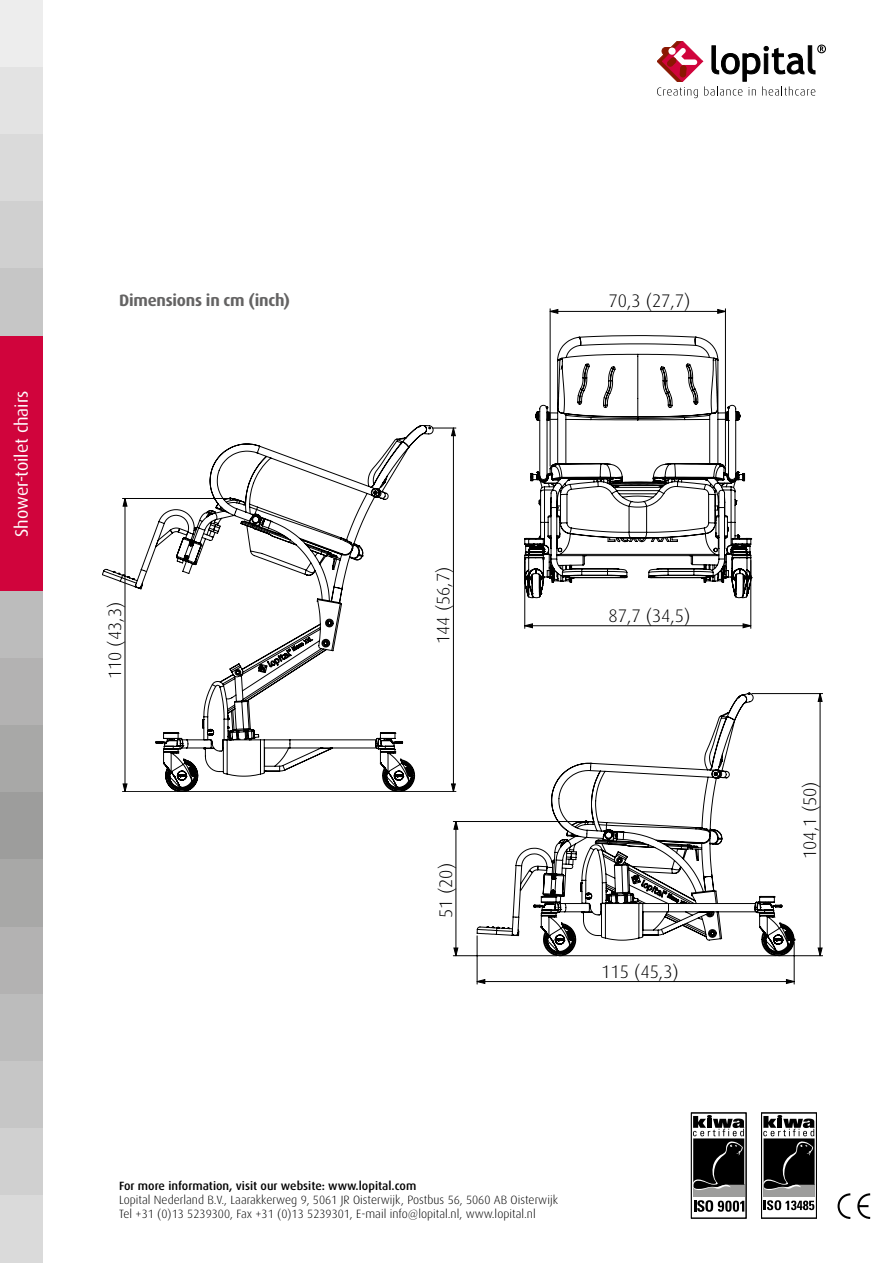
<style>
.page{position:relative;width:893px;height:1263px;background:#fff}
.page>*{position:absolute;margin:0;border:0;box-sizing:border-box;transform-origin:0 0}
.t1{font:300 18.15px "Dax";color:#000}
.t2{font:18px "Dax";letter-spacing:-.005em;color:#fff}
.t3{font:300 18px "Dax";color:#000}
.t4{font:700 16.5px "Dax";letter-spacing:-.015em;color:#646363}
.t5{font:300 12px/14.2px "Dax";color:#000}
.t6{font:500 12px "Dax";color:#000}
</style>
<div class="page">
<svg style="left:837px;top:1193px;width:34px;height:26px"></svg>
<div style="left:693px;top:1185px;width:51px;height:12px;background:#9d9d9c"></div>
<svg style="left:694px;top:1200px;width:50px;height:12px"></svg>
<div style="left:691px;top:1113px;width:55px;height:105px;border:1px solid #000"></div>
<svg style="left:693px;top:1115px;width:51px;height:75px"></svg>
<div style="left:764px;top:1185px;width:51px;height:12px;background:#9d9d9c"></div>
<div style="left:761px;top:1113px;width:56px;height:105px;border:1px solid #000"></div>
<svg style="left:763px;top:1200px;width:51px;height:10px"></svg>
<svg style="left:763px;top:1115px;width:52px;height:75px"></svg>
<svg style="left:657px;top:41px;width:169px;height:57px"></svg>
<svg style="left:433px;top:428px;width:22px;height:364px"></svg>
<svg style="left:102px;top:425px;width:331px;height:367px"></svg>
<hr style="left:892px;top:584px;width:1px;height:42px;background:#000">
<hr style="left:821px;top:578px;width:1px;height:48px;background:#000">
<hr style="left:799px;top:463px;width:1px;height:135px;background:#000">
<hr style="left:892px;top:336px;width:1px;height:262px;background:#000">
<hr style="left:750px;top:560px;width:1px;height:68px;background:#000">
<hr style="left:525px;top:560px;width:1px;height:68px;background:#000">
<hr style="left:550px;top:309px;width:1px;height:157px;background:#000">
<hr style="left:725px;top:309px;width:1px;height:157px;background:#000">
<svg style="left:525px;top:624px;width:226px;height:4px"></svg>
<svg style="left:550px;top:309px;width:175px;height:4px"></svg>
<svg style="left:525px;top:335px;width:228px;height:263px"></svg>
<svg style="left:435px;top:667px;width:387px;height:318px"></svg>
<hr style="left:794px;top:942px;width:1px;height:42px;background:#000">
<hr style="left:477px;top:936px;width:1px;height:48px;background:#000">
<hr style="left:752px;top:693px;width:71px;height:1px;background:#000">
<hr style="left:779px;top:955px;width:44px;height:1px;background:#000">
<hr style="left:434px;top:918px;width:1px;height:68px;background:#000">
<hr style="left:434px;top:667px;width:1px;height:157px;background:#000">
<svg style="left:477px;top:979px;width:317px;height:4px"></svg>
<svg style="left:794px;top:693px;width:28px;height:263px"></svg>
<svg style="left:434px;top:693px;width:360px;height:263px"></svg>
<div style="left:0;top:336px;width:43px;height:255px;background:#d0043c"></div>
<div style="left:0;top:0;width:43px;height:67px;background:#ededed"></div>
<div style="left:0;top:67px;width:43px;height:67px;background:#e3e3e3"></div>
<div style="left:0;top:134px;width:43px;height:68px;background:#dadada"></div>
<div style="left:0;top:202px;width:43px;height:67px;background:#d0d0d0"></div>
<div style="left:0;top:269px;width:43px;height:67px;background:#c6c6c6"></div>
<div style="left:0;top:591px;width:43px;height:67px;background:#bcbcbc"></div>
<div style="left:0;top:658px;width:43px;height:67px;background:#b3b2b2"></div>
<div style="left:0;top:725px;width:43px;height:68px;background:#a8a8a7"></div>
<div style="left:0;top:793px;width:43px;height:67px;background:#9d9d9c"></div>
<div style="left:0;top:860px;width:43px;height:67px;background:#a8a8a7"></div>
<div style="left:0;top:927px;width:43px;height:67px;background:#b3b2b2"></div>
<div style="left:0;top:994px;width:43px;height:67px;background:#bcbcbc"></div>
<div style="left:0;top:1061px;width:43px;height:67px;background:#c6c6c6"></div>
<div style="left:0;top:1128px;width:43px;height:68px;background:#d0d0d0"></div>
<div style="left:0;top:1196px;width:43px;height:67px;background:#dadada"></div>
<h2 class="t2" style="left:12px;top:537px;width:148px;rotate:-90deg">Shower-toilet chairs</h2>
<h3 class="t4" style="left:119px;top:291px;width:172px">Dimensions in cm (inch)</h3>
<h2 class="t3" style="left:105px;top:679px;width:79px;rotate:-90deg">110 (43,3)</h2>
<h2 class="t3" style="left:433px;top:644px;width:79px;rotate:-90deg">144 (56,7)</h2>
<h1 class="t1" style="left:436px;top:918px;width:56px;rotate:-90deg">51 (20)</h1>
<h1 class="t1" style="left:608px;top:291px;width:84px">70,3 (27,7)</h1>
<h1 class="t1" style="left:608px;top:606px;width:84px">87,7 (34,5)</h1>
<h1 class="t1" style="left:601px;top:961px;width:79px">115 (45,3)</h1>
<p class="t6" style="left:119px;top:1179px;width:299px">For more information, visit our website: www.lopital.com</p>
<p class="t5" style="left:119px;top:1193px;width:440px">Lopital Nederland B.V., Laarakkerweg 9, 5061 JR Oisterwijk, Postbus 56, 5060 AB Oisterwijk<br>Tel +31 (0)13 5239300, Fax +31 (0)13 5239301, E-mail info@lopital.nl, www.lopital.nl</p>
<h1 class="t1" style="left:800px;top:859px;width:79px;rotate:-90deg">104,1 (50)</h1>
</div>
